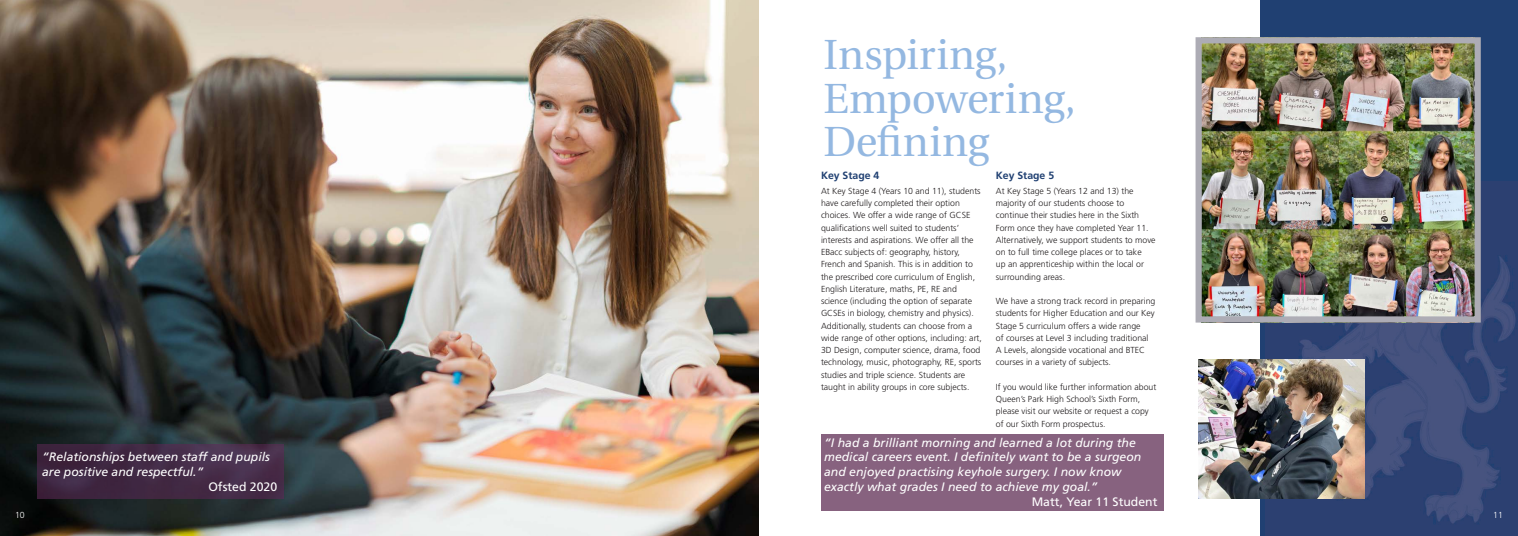
<style>
.page{position:relative;width:1518px;height:536px;background:#fff}
.page>*{position:absolute;margin:0;border:0;box-sizing:border-box;transform-origin:0 0}
.t1{font:42px/43.8px "Heuristica";letter-spacing:.015em;color:#94b8e1}
.t2{font:italic 12.25px/14.7px "Frutiger LT Std";color:#fff}
.t3{font:12.25px "Frutiger LT Std";color:#fff}
.t4{font:700 10.5px "Frutiger LT Std";color:#204072}
.t5{font:300 8.75px/12.2px "Frutiger LT Std";color:#231f20}
.t6{font:300 8.75px "Frutiger LT Std";color:#fff}
</style>
<div class="page">
<img style="left:0;top:0;width:759px;height:536px">
<div style="left:1261px;top:0;width:257px;height:536px;background:#204072"></div>
<img style="left:1266px;top:182px;width:252px;height:354px">
<img style="left:1203px;top:44px;width:271px;height:271px">
<div style="left:1196px;top:37px;width:285px;height:285px;border:6px solid #adacb5"></div>
<img style="left:37px;top:445px;width:246px;height:54px">
<div style="left:821px;top:434px;width:342px;height:77px;background:#87627f"></div>
<img style="left:1198px;top:359px;width:167px;height:140px">
<h1 class="t1" style="left:823px;top:33px;width:254px">Inspiring,<br>Empowering,<br>Defining</h1>
<h2 class="t2" style="left:42px;top:450px;width:229px">“Relationships between staff and pupils are positive and respectful.”</h2>
<h2 class="t3" style="left:208px;top:479px;width:70px">Ofsted 2020</h2>
<p class="t4" style="left:821px;top:169px;width:60px">Key Stage 4</p>
<p class="t5" style="left:821px;top:185px;width:162px">At Key Stage 4 (Years 10 and 11), students have carefully completed their option choices. We offer a wide range of GCSE qualifications well suited to students’ interests and aspirations. We offer all the EBacc subjects of: geography, history, French and Spanish. This is in addition to the prescribed core curriculum of English, English Literature, maths, PE, RE and science (including the option of separate GCSEs in biology, chemistry and physics).<br>Additionally, students can choose from a wide range of other options, including: art, 3D Design, computer science, drama, food technology, music, photography, RE, sports studies and triple science. Students are taught in ability groups in core subjects.</p>
<p class="t4" style="left:996px;top:169px;width:60px">Key Stage 5</p>
<p class="t5" style="left:996px;top:185px;width:161px">At Key Stage 5 (Years 12 and 13) the majority of our students choose to continue their studies here in the Sixth Form once they have completed Year 11.<br>Alternatively, we support students to move on to full time college places or to take<br>up an apprenticeship within the local or surrounding areas.</p>
<p class="t5" style="left:996px;top:295px;width:161px">We have a strong track record in preparing students for Higher Education and our Key Stage 5 curriculum offers a wide range<br>of courses at Level 3 including traditional A Levels, alongside vocational and BTEC courses in a variety of subjects.</p>
<p class="t5" style="left:996px;top:381px;width:162px">If you would like further information about Queen’s Park High School’s Sixth Form, please visit our website or request a copy of our Sixth Form prospectus.</p>
<h2 class="t2" style="left:824px;top:435px;width:319px">“I had a brilliant morning and learned a lot during the medical careers event. I definitely want to be a surgeon and enjoyed practising keyhole surgery. I now know exactly what grades I need to achieve my goal.”</h2>
<h2 class="t3" style="left:1032px;top:494px;width:127px">Matt, Year 11 Student</h2>
<p class="t6" style="left:15px;top:510px;width:11px">10</p>
<p class="t6" style="left:1493px;top:510px;width:11px">11</p>
</div>
